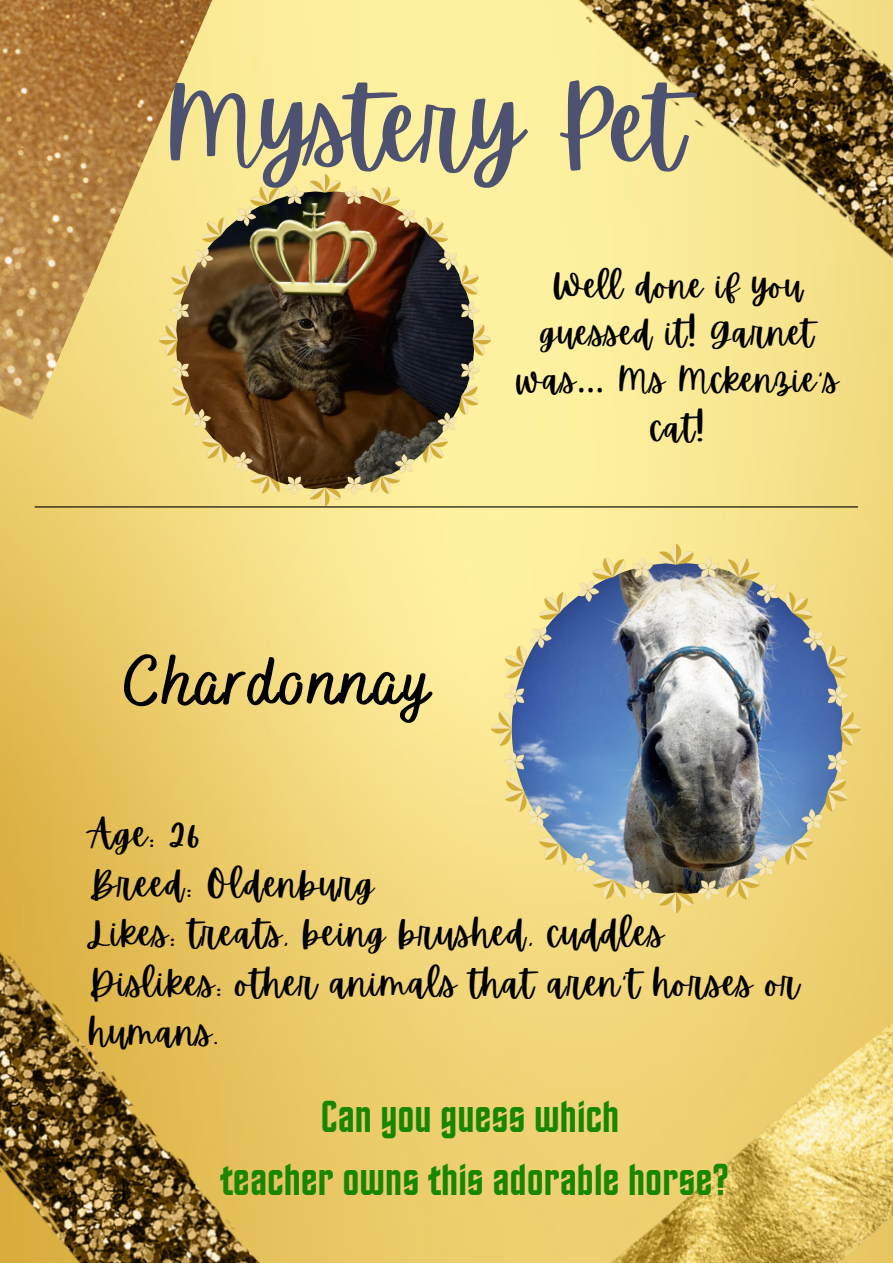
<style>
.page{position:relative;width:893px;height:1264px;background:#fff}
.page>*{position:absolute;margin:0;border:0;box-sizing:border-box;transform-origin:0 0}
.t1{font:103.05px "Apricots";color:#4c5270}
.t2{font:700 69.75px "Bakerie Smooth";letter-spacing:.035em;color:#000}
.t3{font:45px "Horta";color:#198600}
.t4{font:36px/49.5px "Apricots";letter-spacing:.035em;color:#000}
.t5{font:34.5px/47.2px "Apricots";letter-spacing:.035em;color:#000;text-align:center}
.s1{font-family:"Noto Sans Gurmukhi"}
</style>
<div class="page">
<img style="left:0;top:0;width:892px;height:1262px">
<img style="left:0;top:795px;width:354px;height:467px">
<img style="left:520px;top:0;width:372px;height:466px">
<img style="left:474px;top:910px;width:418px;height:352px">
<img style="left:0;top:0;width:220px;height:420px">
<hr style="left:35px;top:506px;width:822px;height:1px;background:#000">
<img style="left:491px;top:544px;width:369px;height:368px">
<img style="left:160px;top:175px;width:330px;height:330px">
<img style="left:248px;top:201px;width:131px;height:97px">
<p class="t1" style="left:165px;top:67px;width:520px">Mystery Pet</p>
<p class="t5" style="left:516px;top:263px;width:323px">Well done if you guessed it! Garnet was<span class="s1">…</span> Ms Mckenzie’s cat!</p>
<p class="t2" style="left:124px;top:640px;width:307px">Chardonnay</p>
<p class="t4" style="left:89px;top:810px;width:111px">Age: 26</p>
<p class="t4" style="left:89px;top:859px;width:286px">Breed: Oldenburg</p>
<p class="t4" style="left:89px;top:909px;width:576px">Likes: treats, being brushed, cuddles</p>
<p class="t4" style="left:89px;top:958px;width:711px">Dislikes: other animals that aren't horses or humans.</p>
<p class="t3" style="left:321px;top:1098px;width:300px">Can you guess which</p>
<p class="t3" style="left:220px;top:1160px;width:510px">teacher owns this adorable horse?</p>
</div>
